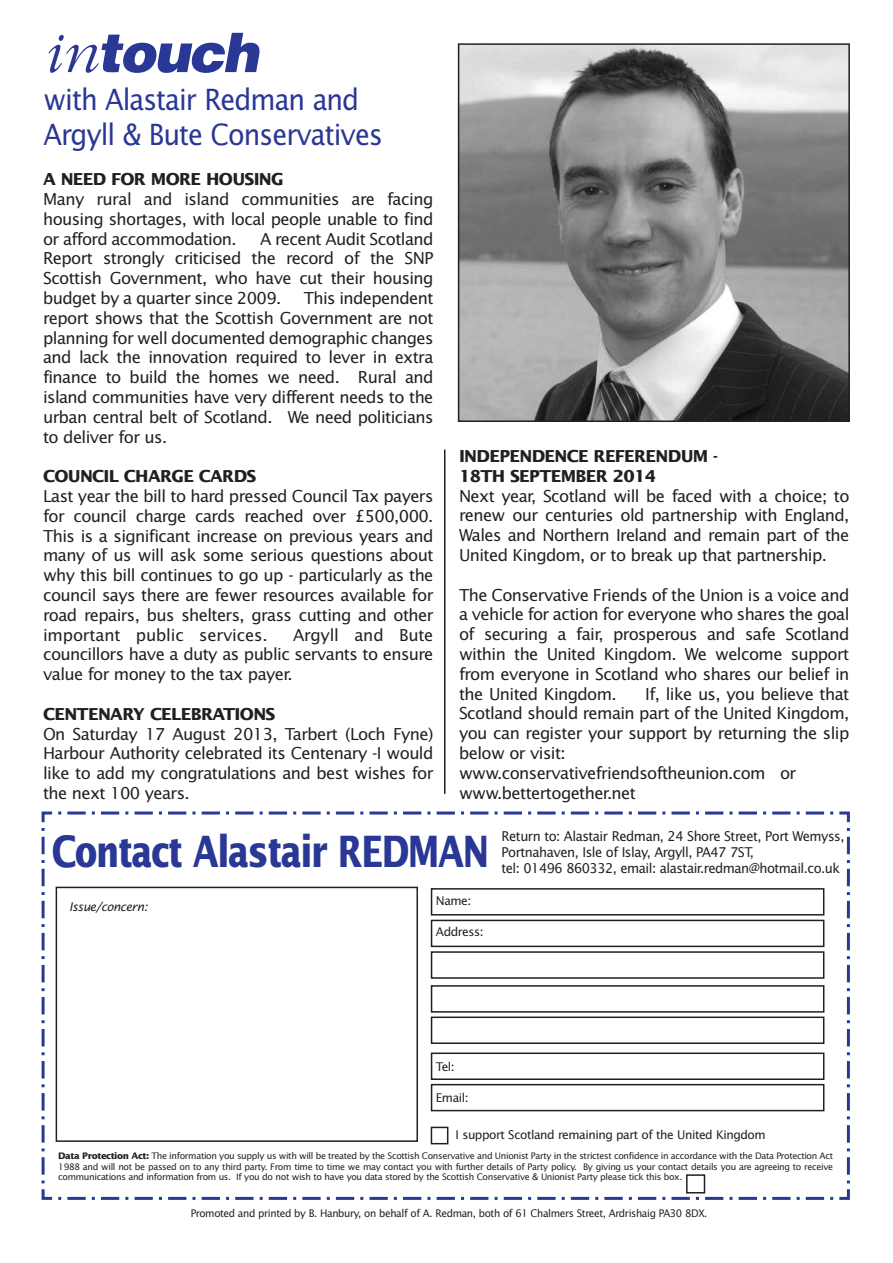
<style>
.page{position:relative;width:893px;height:1263px;background:#fff}
.page>*{position:absolute;margin:0;border:0;box-sizing:border-box;transform-origin:0 0}
.t1{font:italic 900 54.6px "Helvetica";letter-spacing:-.04em;color:#293795}
.t2{font:700 43.2px "Lucida Sans";letter-spacing:-.04em;color:#293795;scale:.78 1}
.t3{font:29.25px/35.1px "Lucida Sans";letter-spacing:-.04em;color:#293795;scale:.92 1}
.t4{font:16.5px/19.8px "Lucida Sans";letter-spacing:-.04em;color:#231f20;text-align:justify}
.t5{font:700 16.5px/19.8px "Lucida Sans";letter-spacing:-.04em;color:#231f20}
.t6{font:13.5px/16.2px "Lucida Sans";letter-spacing:-.04em;color:#231f20;scale:.96 1}
.t7{font:12px "Lucida Sans";letter-spacing:-.04em;color:#231f20}
.t8{font:italic 12px "Lucida Sans";letter-spacing:-.04em;color:#231f20}
.t9{font:10.5px "Lucida Sans";letter-spacing:-.04em;color:#231f20;scale:.96 1}
.t10{font:9px/10.8px "Lucida Sans";letter-spacing:-.04em;color:#231f20;text-align:justify}
.s1{font-family:"Garamond";font-weight:300;font-size:59.7px}
.s2{font-weight:700}
</style>
<div class="page">
<svg style="left:41px;top:811px;width:809px;height:389px"></svg>
<div style="left:56px;top:887px;width:362px;height:255px;border:2px solid #231f20"></div>
<div style="left:431px;top:888px;width:393px;height:28px;border:2px solid #231f20"></div>
<svg style="left:430px;top:919px;width:395px;height:226px"></svg>
<div style="left:431px;top:1053px;width:393px;height:27px;border:2px solid #231f20"></div>
<div style="left:431px;top:1084px;width:393px;height:27px;border:2px solid #231f20"></div>
<div style="left:686px;top:1174px;width:19px;height:20px;border:2px solid #231f20"></div>
<img style="left:461px;top:46px;width:385px;height:373px">
<div style="left:458px;top:43px;width:391px;height:379px;border:2px solid #231f20"></div>
<hr style="left:444px;top:450px;width:1px;height:344px;background:#231f20">
<h1 class="t1" style="left:42px;top:33px;width:218px"><span class="s1">in</span>touch</h1>
<h3 class="t3" style="left:44px;top:84px;width:370px">with Alastair Redman and<br>Argyll &amp; Bute Conservatives</h3>
<p class="t5" style="left:43px;top:170px;width:242px">A NEED FOR MORE HOUSING</p>
<p class="t4" style="left:43px;top:190px;width:392px">Many rural and island communities are facing housing shortages, with local people unable to find or afford accommodation.</p>
<p class="t4" style="left:43px;top:230px;width:392px;text-indent:217px">A recent Audit Scotland Report strongly criticised the record of the SNP Scottish Government, who have cut their housing budget by a quarter since 2009.</p>
<p class="t4" style="left:43px;top:289px;width:392px;text-indent:260px">This independent report shows that the Scottish Government are not planning for well documented demographic changes and lack the innovation required to lever in extra finance to build the homes we need. Rural and island communities have very different needs to the urban central belt of Scotland. We need politicians to deliver for us.</p>
<p class="t5" style="left:43px;top:467px;width:215px">COUNCIL CHARGE CARDS</p>
<p class="t4" style="left:43px;top:487px;width:392px">Last year the bill to hard pressed Council Tax payers for council charge cards reached over £500,000.<br>This is a significant increase on previous years and many of us will ask some serious questions about why this bill continues to go up - particularly as the council says there are fewer resources available for road repairs, bus shelters, grass cutting and other important public services.</p>
<p class="t4" style="left:43px;top:626px;width:392px;text-indent:250px">Argyll and Bute councillors have a duty as public servants to ensure value for money to the tax payer.</p>
<p class="t5" style="left:43px;top:705px;width:234px">CENTENARY CELEBRATIONS</p>
<p class="t4" style="left:43px;top:725px;width:392px">On Saturday 17 August 2013, Tarbert (Loch Fyne)<br>Harbour Authority celebrated its Centenary -I would like to add my congratulations and best wishes for the next 100 years.</p>
<p class="t5" style="left:459px;top:447px;width:260px">INDEPENDENCE REFERENDUM -<br>18TH SEPTEMBER 2014</p>
<p class="t4" style="left:459px;top:487px;width:392px">Next year, Scotland will be faced with a choice; to renew our centuries old partnership with England, Wales and Northern Ireland and remain part of the United Kingdom, or to break up that partnership.</p>
<p class="t4" style="left:459px;top:586px;width:392px">The Conservative Friends of the Union is a voice and a vehicle for action for everyone who shares the goal of securing a fair, prosperous and safe Scotland within the United Kingdom. We welcome support from everyone in Scotland who shares our belief in the United Kingdom.</p>
<p class="t4" style="left:459px;top:685px;width:392px;text-align:left;text-indent:186px">If, like us, you believe that Scotland should remain part of the United Kingdom, you can register your support by returning the slip below or visit: www.conservativefriendsoftheunion.com or www.bettertogether.net</p>
<h2 class="t2" style="left:52px;top:834px;width:562px">Contact Alastair REDMAN</h2>
<p class="t6" style="left:501px;top:829px;width:359px">Return to: Alastair Redman, 24 Shore Street, Port Wemyss,<br>Portnahaven, Isle of Islay, Argyll, PA47 7ST,<br>tel: 01496 860332, email: alastair.redman@hotmail.co.uk</p>
<p class="t8" style="left:69px;top:902px;width:80px">Issue/concern:</p>
<p class="t7" style="left:436px;top:896px;width:37px">Name:</p>
<p class="t7" style="left:436px;top:927px;width:49px">Address:</p>
<p class="t7" style="left:436px;top:1061px;width:20px">Tel:</p>
<p class="t7" style="left:436px;top:1093px;width:34px">Email:</p>
<p class="t7" style="left:455px;top:1130px;width:311px">I support Scotland remaining part of the United Kingdom</p>
<p class="t10" style="left:58px;top:1151px;width:776px"><span class="s2">Data Protection Act:</span> The information you supply us with will be treated by the Scottish Conservative and Unionist Party in the strictest confidence in accordance with the Data Protection Act 1988 and will not be passed on to any third party. From time to time we may contact you with further details of Party policy. By giving us your contact details you are agreeing to receive communications and information from us. If you do not wish to have you data stored by the Scottish Conservative &amp; Unionist Party please tick this box.</p>
<p class="t9" style="left:191px;top:1208px;width:540px">Promoted and printed by B. Hanbury, on behalf of A. Redman, both of 61 Chalmers Street, Ardrishaig PA30 8DX.</p>
</div>
